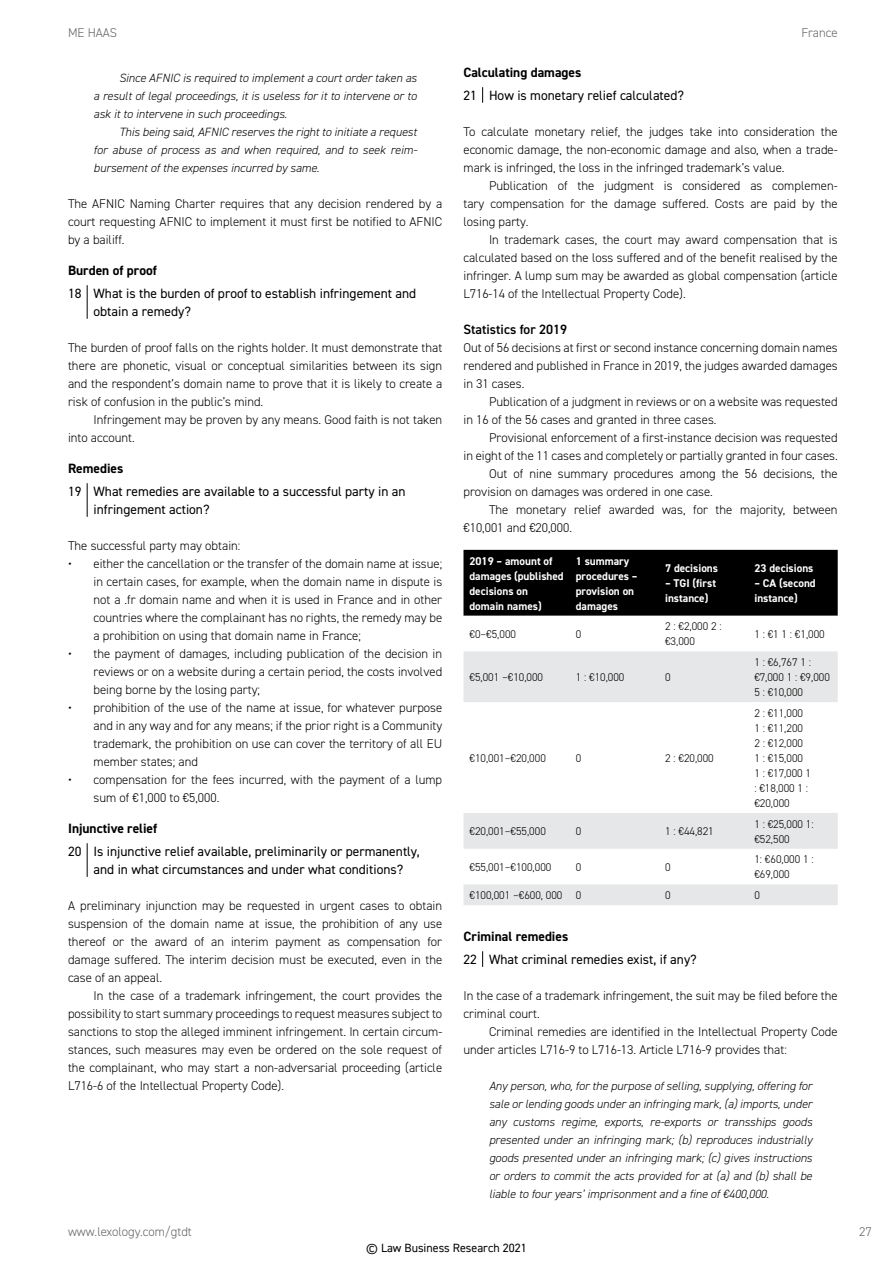
<style>
.page{position:relative;width:893px;height:1263px;background:#fff}
.page>*{position:absolute;margin:0;border:0;box-sizing:border-box;transform-origin:0 0}
.t1{font:13.5px/18px "DIN2014";color:#000}
.t2{font:700 13.5px "DIN2014";color:#000}
.t3{font:600 13.5px "DIN2014";color:#000}
.t4{font:300 12.75px/18px "DIN2014";color:#000;text-align:justify}
.t5{font:300 12.75px "DIN2014";color:#636466}
.t6{font:italic 300 12px/18px "DIN2014";color:#000;text-align:justify}
.t7{font:12px "DIN2014";color:#000}
.t8{font:300 11.25px/15px "DIN2014";color:#000}
.t9{font:700 11.25px/15px "DIN2014";color:#fff}
</style>
<div class="page">
<hr style="left:87px;top:285px;width:1px;height:34px;background:#000">
<hr style="left:87px;top:483px;width:1px;height:34px;background:#000">
<hr style="left:87px;top:843px;width:1px;height:34px;background:#000">
<svg style="left:482px;top:87px;width:1px;height:16px"></svg>
<svg style="left:482px;top:951px;width:1px;height:16px"></svg>
<div style="left:463px;top:550px;width:375px;height:66px;background:#000"></div>
<svg style="left:463px;top:651px;width:375px;height:254px"></svg>
<p class="t5" style="left:68px;top:25px;width:51px">ME HAAS</p>
<p class="t5" style="left:801px;top:25px;width:38px">France</p>
<p class="t6" style="left:94px;top:69px;width:325px;text-indent:26px">Since AFNIC is required to implement a court order taken as a result of legal proceedings, it is useless for it to intervene or to ask it to intervene in such proceedings.</p>
<p class="t6" style="left:94px;top:123px;width:325px;text-indent:26px">This being said, AFNIC reserves the right to initiate a request for abuse of process as and when required, and to seek reim&shy;bursement of the expenses incurred by same.</p>
<p class="t4" style="left:68px;top:194px;width:376px">The AFNIC Naming Charter requires that any decision rendered by a court requesting AFNIC to implement it must first be notified to AFNIC by a bailiff.</p>
<p class="t2" style="left:68px;top:262px;width:90px">Burden of proof</p>
<p class="t1" style="left:94px;top:284px;width:324px;text-indent:-26px">18 What is the burden of proof to establish infringement and obtain a remedy?</p>
<p class="t4" style="left:68px;top:338px;width:376px">The burden of proof falls on the rights holder. It must demonstrate that there are phonetic, visual or conceptual similarities between its sign and the respondent’s domain name to prove that it is likely to create a risk of confusion in the public’s mind.</p>
<p class="t4" style="left:68px;top:410px;width:376px;text-indent:26px">Infringement may be proven by any means. Good faith is not taken into account.</p>
<p class="t2" style="left:68px;top:460px;width:57px">Remedies</p>
<p class="t1" style="left:94px;top:482px;width:314px;text-indent:-26px">19 What remedies are available to a successful party in an infringement action?</p>
<p class="t4" style="left:68px;top:536px;width:174px">The successful party may obtain:</p>
<p class="t4" style="left:94px;top:554px;width:350px;text-indent:-26px">• either the cancellation or the transfer of the domain name at issue; in certain cases, for example, when the domain name in dispute is not a .fr domain name and when it is used in France and in other countries where the complainant has no rights, the remedy may be a prohibition on using that domain name in France;</p>
<p class="t4" style="left:94px;top:644px;width:350px;text-indent:-26px">• the payment of damages, including publication of the decision in reviews or on a website during a certain period, the costs involved being borne by the losing party;</p>
<p class="t4" style="left:94px;top:698px;width:350px;text-indent:-26px">• prohibition of the use of the name at issue, for whatever purpose and in any way and for any means; if the prior right is a Community trademark, the prohibition on use can cover the territory of all EU member states; and</p>
<p class="t4" style="left:94px;top:770px;width:350px;text-indent:-26px">• compensation for the fees incurred, with the payment of a lump sum of €1,000 to €5,000.</p>
<p class="t2" style="left:68px;top:820px;width:91px">Injunctive relief</p>
<p class="t1" style="left:94px;top:842px;width:328px;text-indent:-26px">20 Is injunctive relief available, preliminarily or permanently, and in what circumstances and under what conditions?</p>
<p class="t4" style="left:68px;top:896px;width:376px">A preliminary injunction may be requested in urgent cases to obtain suspension of the domain name at issue, the prohibition of any use thereof or the award of an interim payment as compensation for damage suffered. The interim decision must be executed, even in the case of an appeal.</p>
<p class="t4" style="left:68px;top:986px;width:376px;text-indent:26px">In the case of a trademark infringement, the court provides the possibility to start summary proceedings to request measures subject to sanctions to stop the alleged imminent infringement. In certain circum&shy;stances, such measures may even be ordered on the sole request of the complainant, who may start a non-adversarial proceeding (article L716-6 of the Intellectual Property Code).</p>
<p class="t2" style="left:463px;top:64px;width:119px">Calculating damages</p>
<p class="t1" style="left:463px;top:86px;width:222px">21 How is monetary relief calculated?</p>
<p class="t4" style="left:463px;top:122px;width:376px">To calculate monetary relief, the judges take into consideration the economic damage, the non-economic damage and also, when a trade&shy;mark is infringed, the loss in the infringed trademark’s value.</p>
<p class="t4" style="left:463px;top:176px;width:376px;text-indent:26px">Publication of the judgment is considered as complemen&shy;tary compensation for the damage suffered. Costs are paid by the losing party.</p>
<p class="t4" style="left:463px;top:230px;width:376px;text-indent:26px">In trademark cases, the court may award compensation that is calculated based on the loss suffered and of the benefit realised by the infringer. A lump sum may be awarded as global compensation (article L716-14 of the Intellectual Property Code).</p>
<p class="t3" style="left:463px;top:320px;width:105px">Statistics for 2019</p>
<p class="t4" style="left:463px;top:338px;width:376px">Out of 56 decisions at first or second instance concerning domain names rendered and published in France in 2019, the judges awarded damages in 31 cases.</p>
<p class="t4" style="left:463px;top:392px;width:376px;text-indent:26px">Publication of a judgment in reviews or on a website was requested in 16 of the 56 cases and granted in three cases.</p>
<p class="t4" style="left:489px;top:428px;width:350px">Provisional enforcement of a first-instance decision was requested</p>
<p class="t4" style="left:463px;top:446px;width:376px">in eight of the 11 cases and completely or partially granted in four cases.</p>
<p class="t4" style="left:489px;top:464px;width:350px">Out of nine summary procedures among the 56 decisions, the</p>
<p class="t4" style="left:463px;top:482px;width:251px">provision on damages was ordered in one case.</p>
<p class="t4" style="left:489px;top:500px;width:350px">The monetary relief awarded was, for the majority, between</p>
<p class="t4" style="left:463px;top:518px;width:110px">€10,001 and €20,000.</p>
<p class="t9" style="left:469px;top:553px;width:96px">2019 – amount of damages (published decisions on domain names)</p>
<p class="t9" style="left:576px;top:553px;width:63px">1 summary procedures – provision on damages</p>
<p class="t9" style="left:665px;top:561px;width:55px">7 decisions</p>
<p class="t9" style="left:754px;top:561px;width:61px">23 decisions</p>
<p class="t9" style="left:754px;top:575px;width:63px">– CA (second instance)</p>
<p class="t9" style="left:665px;top:576px;width:52px">– TGI (first instance)</p>
<p class="t8" style="left:469px;top:626px;width:48px">€0–€5,000</p>
<p class="t8" style="left:576px;top:626px;width:7px">0</p>
<p class="t8" style="left:665px;top:619px;width:58px">2 : €2,000 2 : €3,000</p>
<p class="t8" style="left:754px;top:626px;width:72px">1 : €1 1 : €1,000</p>
<p class="t8" style="left:469px;top:670px;width:75px">€5,001 –€10,000</p>
<p class="t8" style="left:576px;top:670px;width:50px">1 : €10,000</p>
<p class="t8" style="left:665px;top:670px;width:7px">0</p>
<p class="t8" style="left:754px;top:655px;width:77px">1 : €6,767 1 : €7,000 1 : €9,000<br>5 : €10,000</p>
<p class="t8" style="left:469px;top:750px;width:78px">€10,001–€20,000</p>
<p class="t8" style="left:576px;top:750px;width:7px">0</p>
<p class="t8" style="left:665px;top:750px;width:50px">2 : €20,000</p>
<p class="t8" style="left:754px;top:705px;width:58px">2 : €11,000<br>1 : €11,200<br>2 : €12,000<br>1 : €15,000<br>1 : €17,000 1 : €18,000 1 : €20,000</p>
<p class="t8" style="left:469px;top:824px;width:78px">€20,001–€55,000</p>
<p class="t8" style="left:576px;top:824px;width:7px">0</p>
<p class="t8" style="left:665px;top:824px;width:50px">1 : €44,821</p>
<p class="t8" style="left:754px;top:816px;width:61px">1 : €25,000 1: €52,500</p>
<p class="t8" style="left:469px;top:859px;width:83px">€55,001–€100,000</p>
<p class="t8" style="left:576px;top:859px;width:7px">0</p>
<p class="t8" style="left:665px;top:859px;width:7px">0</p>
<p class="t8" style="left:754px;top:852px;width:61px">1: €60,000 1 : €69,000</p>
<p class="t8" style="left:469px;top:888px;width:113px">€100,001 –€600, 000 0</p>
<p class="t8" style="left:665px;top:888px;width:7px">0</p>
<p class="t8" style="left:754px;top:888px;width:7px">0</p>
<p class="t2" style="left:463px;top:928px;width:106px">Criminal remedies</p>
<p class="t1" style="left:463px;top:950px;width:235px">22 What criminal remedies exist, if any?</p>
<p class="t4" style="left:463px;top:986px;width:376px">In the case of a trademark infringement, the suit may be filed before the criminal court.</p>
<p class="t4" style="left:463px;top:1022px;width:376px;text-indent:26px">Criminal remedies are identified in the Intellectual Property Code under articles L716-9 to L716-13. Article L716-9 provides that:</p>
<p class="t6" style="left:489px;top:1077px;width:325px">Any person, who, for the purpose of selling, supplying, offering for sale or lending goods under an infringing mark, (a) imports, under any customs regime, exports, re-exports or transships goods presented under an infringing mark; (b) reproduces industrially goods presented under an infringing mark; (c) gives instructions or orders to commit the acts provided for at (a) and (b) shall be liable to four years’ imprisonment and a fine of €400,000.</p>
<p class="t5" style="left:68px;top:1223px;width:125px">www.lexology.com/gtdt</p>
<p class="t5" style="left:859px;top:1223px;width:14px">27</p>
<p class="t7" style="left:366px;top:1240px;width:162px">© Law Business Research 2021</p>
</div>
